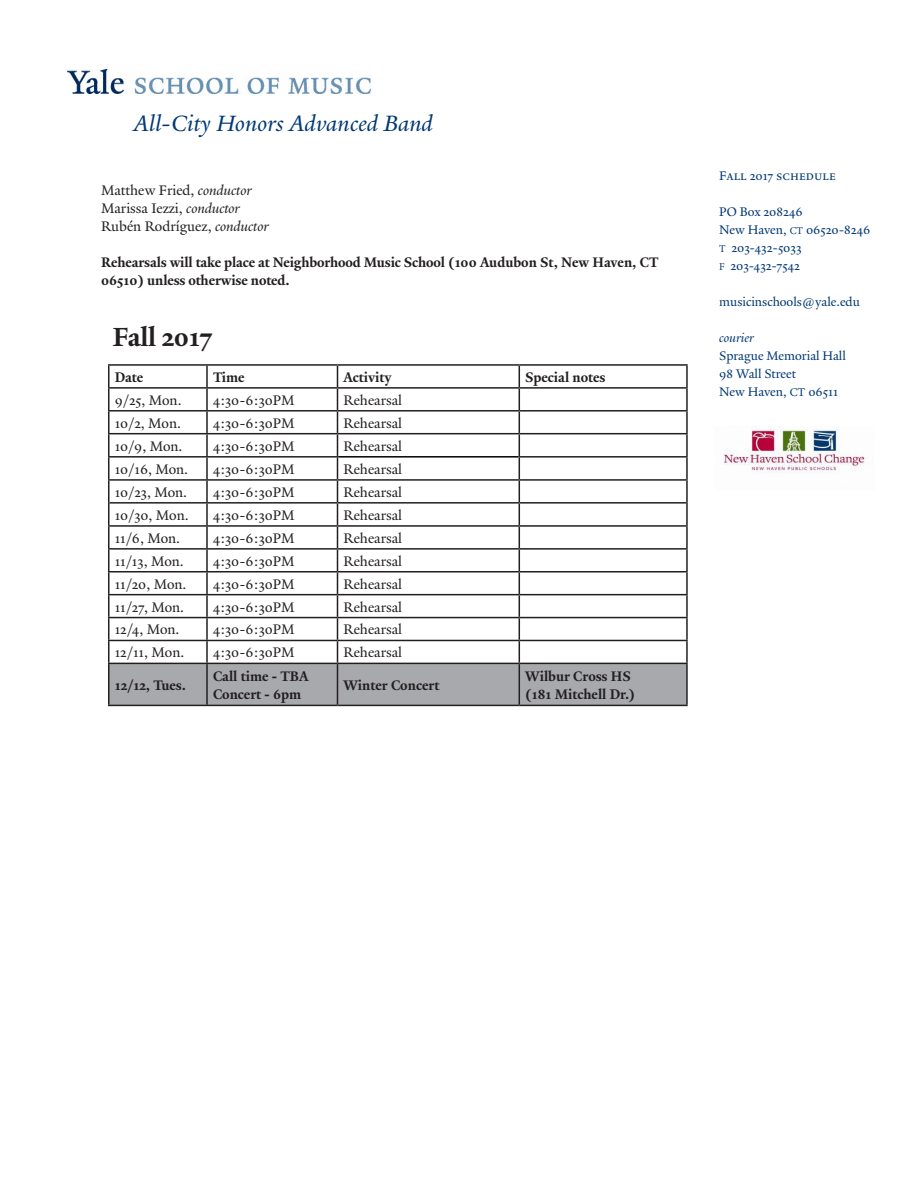
<style>
.page{position:relative;width:918px;height:1188px;background:#fff}
.page>*{position:absolute;margin:0;border:0;box-sizing:border-box;transform-origin:0 0}
.t1{font:700 28.5px "Yale Design";letter-spacing:-.01em;color:#231f20}
.t2{font:italic 24px "Yale Design";letter-spacing:.01em;color:#013874}
.t3{font:15px "Yale Design";color:#231f20}
.t4{font:700 15px/18px "Yale Design";color:#231f20}
.t5{font:13.5px/18px "Yale Design";color:#013874}
.t6{font:13.5px "Yale Design Small Cap";color:#013874}
.t7{font:italic 13.5px "Yale Design";color:#013874}
.s1{font-style:italic}
.s2{font-family:"Minion Pro";font-size:10.5px}
.s3{font-size:12px}
</style>
<div class="page">
<img style="left:68px;top:69px;width:302px;height:25px">
<hr style="left:108px;top:364px;width:99px;height:2px;background:#231f20">
<hr style="left:108px;top:366px;width:2px;height:21px;background:#231f20">
<hr style="left:207px;top:364px;width:131px;height:2px;background:#231f20">
<hr style="left:338px;top:364px;width:181px;height:2px;background:#231f20">
<hr style="left:519px;top:364px;width:169px;height:2px;background:#231f20">
<hr style="left:686px;top:366px;width:2px;height:21px;background:#231f20">
<hr style="left:108px;top:387px;width:99px;height:2px;background:#231f20">
<hr style="left:108px;top:389px;width:2px;height:21px;background:#231f20">
<hr style="left:519px;top:387px;width:169px;height:2px;background:#231f20">
<hr style="left:686px;top:389px;width:2px;height:21px;background:#231f20">
<hr style="left:108px;top:410px;width:99px;height:2px;background:#231f20">
<hr style="left:108px;top:412px;width:2px;height:21px;background:#231f20">
<hr style="left:519px;top:410px;width:169px;height:2px;background:#231f20">
<hr style="left:686px;top:412px;width:2px;height:21px;background:#231f20">
<hr style="left:108px;top:433px;width:99px;height:1px;background:#231f20">
<hr style="left:108px;top:434px;width:2px;height:22px;background:#231f20">
<hr style="left:519px;top:433px;width:169px;height:1px;background:#231f20">
<hr style="left:686px;top:434px;width:2px;height:22px;background:#231f20">
<hr style="left:108px;top:456px;width:99px;height:2px;background:#231f20">
<hr style="left:108px;top:458px;width:2px;height:21px;background:#231f20">
<hr style="left:519px;top:456px;width:169px;height:2px;background:#231f20">
<hr style="left:686px;top:458px;width:2px;height:21px;background:#231f20">
<hr style="left:108px;top:479px;width:99px;height:2px;background:#231f20">
<hr style="left:108px;top:481px;width:2px;height:22px;background:#231f20">
<hr style="left:519px;top:479px;width:169px;height:2px;background:#231f20">
<hr style="left:686px;top:481px;width:2px;height:22px;background:#231f20">
<hr style="left:108px;top:503px;width:2px;height:22px;background:#231f20">
<hr style="left:686px;top:503px;width:2px;height:22px;background:#231f20">
<hr style="left:108px;top:525px;width:99px;height:2px;background:#231f20">
<hr style="left:108px;top:527px;width:2px;height:21px;background:#231f20">
<hr style="left:519px;top:525px;width:169px;height:2px;background:#231f20">
<hr style="left:686px;top:527px;width:2px;height:21px;background:#231f20">
<hr style="left:108px;top:548px;width:99px;height:2px;background:#231f20">
<hr style="left:108px;top:550px;width:2px;height:21px;background:#231f20">
<hr style="left:519px;top:548px;width:169px;height:2px;background:#231f20">
<hr style="left:686px;top:550px;width:2px;height:21px;background:#231f20">
<hr style="left:108px;top:571px;width:99px;height:2px;background:#231f20">
<hr style="left:108px;top:573px;width:2px;height:21px;background:#231f20">
<hr style="left:519px;top:571px;width:169px;height:2px;background:#231f20">
<hr style="left:686px;top:573px;width:2px;height:21px;background:#231f20">
<hr style="left:108px;top:594px;width:99px;height:1px;background:#231f20">
<hr style="left:108px;top:595px;width:2px;height:22px;background:#231f20">
<hr style="left:519px;top:594px;width:169px;height:1px;background:#231f20">
<hr style="left:686px;top:595px;width:2px;height:22px;background:#231f20">
<hr style="left:108px;top:617px;width:99px;height:1px;background:#231f20">
<hr style="left:108px;top:618px;width:2px;height:22px;background:#231f20">
<hr style="left:519px;top:617px;width:169px;height:1px;background:#231f20">
<hr style="left:686px;top:618px;width:2px;height:22px;background:#231f20">
<hr style="left:108px;top:640px;width:99px;height:1px;background:#231f20">
<hr style="left:108px;top:641px;width:2px;height:22px;background:#231f20">
<hr style="left:519px;top:640px;width:169px;height:1px;background:#231f20">
<svg style="left:109px;top:366px;width:578px;height:339px"></svg>
<hr style="left:686px;top:641px;width:2px;height:22px;background:#231f20">
<hr style="left:108px;top:663px;width:99px;height:1px;background:#231f20">
<hr style="left:108px;top:664px;width:2px;height:41px;background:#231f20">
<hr style="left:207px;top:663px;width:131px;height:1px;background:#231f20">
<hr style="left:206px;top:664px;width:2px;height:41px;background:#231f20">
<hr style="left:338px;top:663px;width:181px;height:1px;background:#231f20">
<hr style="left:337px;top:664px;width:1px;height:41px;background:#231f20">
<hr style="left:519px;top:663px;width:169px;height:1px;background:#231f20">
<hr style="left:519px;top:664px;width:1px;height:41px;background:#231f20">
<hr style="left:686px;top:664px;width:2px;height:41px;background:#231f20">
<hr style="left:108px;top:705px;width:99px;height:1px;background:#231f20">
<hr style="left:207px;top:705px;width:131px;height:1px;background:#231f20">
<hr style="left:338px;top:705px;width:181px;height:1px;background:#231f20">
<hr style="left:519px;top:705px;width:169px;height:1px;background:#231f20">
<hr style="left:338px;top:456px;width:181px;height:2px;background:#000">
<hr style="left:110px;top:502px;width:97px;height:2px;background:#231f20">
<hr style="left:207px;top:502px;width:131px;height:2px;background:#231f20">
<hr style="left:338px;top:502px;width:181px;height:2px;background:#231f20">
<hr style="left:519px;top:502px;width:167px;height:2px;background:#231f20">
<img style="left:723px;top:429px;width:144px;height:44px">
<p class="t2" style="left:134px;top:109px;width:300px">All-City Honors Advanced Band</p>
<p class="t3" style="left:101px;top:181px;width:152px">Matthew Fried, <span class="s1">conductor</span></p>
<p class="t3" style="left:101px;top:199px;width:140px">Marissa Iezzi, <span class="s1">conductor</span></p>
<p class="t3" style="left:101px;top:217px;width:169px">Rubén Rodríguez, <span class="s1">conductor</span></p>
<p class="t4" style="left:101px;top:253px;width:559px">Rehearsals will take place at Neighborhood Music School (100 Audubon St, New Haven, CT<br>06510) unless otherwise noted.</p>
<p class="t1" style="left:113px;top:320px;width:101px">Fall 2017</p>
<p class="t4" style="left:115px;top:368px;width:30px">Date</p>
<p class="t4" style="left:213px;top:368px;width:33px">Time</p>
<p class="t4" style="left:344px;top:368px;width:49px">Activity</p>
<p class="t4" style="left:525px;top:368px;width:82px">Special notes</p>
<p class="t3" style="left:115px;top:391px;width:68px">9/25, Mon.</p>
<p class="t3" style="left:213px;top:391px;width:83px">4:30-6:30PM</p>
<p class="t3" style="left:344px;top:391px;width:60px">Rehearsal</p>
<p class="t3" style="left:115px;top:414px;width:68px">10/2, Mon.</p>
<p class="t3" style="left:213px;top:414px;width:83px">4:30-6:30PM</p>
<p class="t3" style="left:344px;top:414px;width:60px">Rehearsal</p>
<p class="t3" style="left:115px;top:437px;width:69px">10/9, Mon.</p>
<p class="t3" style="left:213px;top:437px;width:83px">4:30-6:30PM</p>
<p class="t3" style="left:344px;top:437px;width:60px">Rehearsal</p>
<p class="t3" style="left:115px;top:460px;width:75px">10/16, Mon.</p>
<p class="t3" style="left:213px;top:460px;width:83px">4:30-6:30PM</p>
<p class="t3" style="left:344px;top:460px;width:60px">Rehearsal</p>
<p class="t3" style="left:115px;top:483px;width:74px">10/23, Mon.</p>
<p class="t3" style="left:213px;top:483px;width:83px">4:30-6:30PM</p>
<p class="t3" style="left:344px;top:483px;width:60px">Rehearsal</p>
<p class="t3" style="left:115px;top:506px;width:76px">10/30, Mon.</p>
<p class="t3" style="left:213px;top:506px;width:83px">4:30-6:30PM</p>
<p class="t3" style="left:344px;top:506px;width:60px">Rehearsal</p>
<p class="t3" style="left:115px;top:529px;width:67px">11/6, Mon.</p>
<p class="t3" style="left:213px;top:529px;width:83px">4:30-6:30PM</p>
<p class="t3" style="left:344px;top:529px;width:60px">Rehearsal</p>
<p class="t3" style="left:115px;top:552px;width:71px">11/13, Mon.</p>
<p class="t3" style="left:213px;top:552px;width:83px">4:30-6:30PM</p>
<p class="t3" style="left:344px;top:552px;width:60px">Rehearsal</p>
<p class="t3" style="left:115px;top:575px;width:73px">11/20, Mon.</p>
<p class="t3" style="left:213px;top:575px;width:83px">4:30-6:30PM</p>
<p class="t3" style="left:344px;top:575px;width:60px">Rehearsal</p>
<p class="t3" style="left:115px;top:598px;width:71px">11/27, Mon.</p>
<p class="t3" style="left:213px;top:598px;width:83px">4:30-6:30PM</p>
<p class="t3" style="left:344px;top:598px;width:60px">Rehearsal</p>
<p class="t3" style="left:115px;top:621px;width:66px">12/4, Mon.</p>
<p class="t3" style="left:213px;top:621px;width:83px">4:30-6:30PM</p>
<p class="t3" style="left:344px;top:621px;width:60px">Rehearsal</p>
<p class="t3" style="left:115px;top:644px;width:71px">12/11, Mon.</p>
<p class="t3" style="left:213px;top:644px;width:83px">4:30-6:30PM</p>
<p class="t3" style="left:344px;top:644px;width:60px">Rehearsal</p>
<p class="t4" style="left:115px;top:676px;width:73px">12/12, Tues.</p>
<p class="t4" style="left:213px;top:667px;width:97px">Call time - TBA</p>
<p class="t4" style="left:213px;top:685px;width:90px">Concert - 6pm</p>
<p class="t4" style="left:525px;top:667px;width:107px">Wilbur Cross HS</p>
<p class="t4" style="left:525px;top:685px;width:111px">(181 Mitchell Dr.)</p>
<p class="t4" style="left:344px;top:676px;width:97px">Winter Concert</p>
<p class="t6" style="left:719px;top:168px;width:118px">Fall 2017 schedule</p>
<p class="t5" style="left:719px;top:203px;width:85px">PO Box 208246</p>
<p class="t5" style="left:719px;top:221px;width:153px">New Haven, <span class="s2">CT</span> 06520-8246</p>
<p class="t5" style="left:719px;top:239px;width:84px"><span class="s2">T</span> 203-432-5033<br><span class="s2">F</span> 203-432-7542</p>
<p class="t5" style="left:719px;top:293px;width:142px">musicinschools@yale.edu</p>
<p class="t7" style="left:719px;top:330px;width:36px">courier</p>
<p class="t5" style="left:719px;top:347px;width:128px">Sprague Memorial Hall</p>
<p class="t5" style="left:719px;top:365px;width:78px">98 Wall Street</p>
<p class="t5" style="left:719px;top:383px;width:120px">New Haven, <span class="s3">CT</span> 06511</p>
</div>
